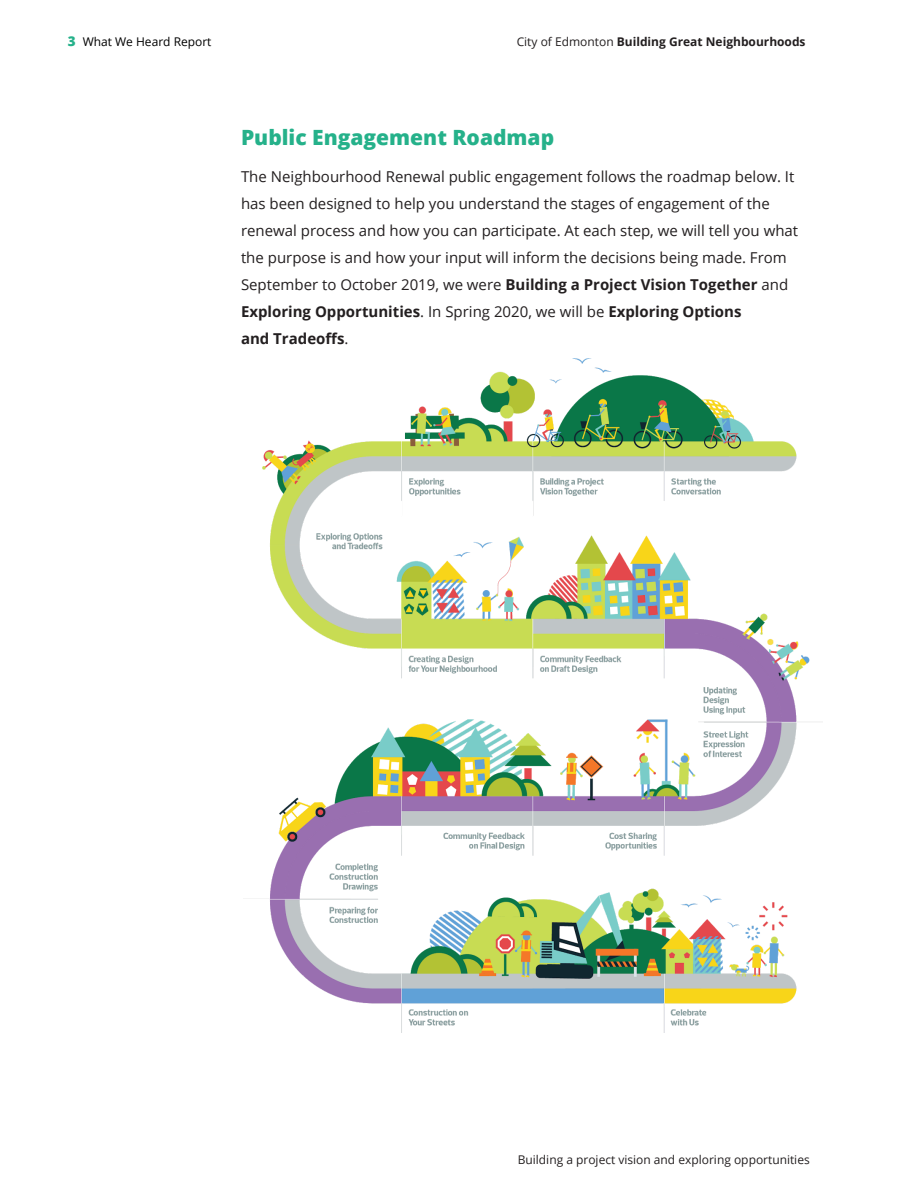
<style>
.page{position:relative;width:918px;height:1188px;background:#fff}
.page>*{position:absolute;margin:0;border:0;box-sizing:border-box;transform-origin:0 0}
.t1{font:800 21px "Open Sans";color:#25b18a}
.t2{font:15px/27px "Open Sans";color:#231f20}
.t3{font:12px "Open Sans";color:#231f20}
.t4{font:700 12px "Open Sans";color:#231f20}
.t5{font:12px "Open Sans";color:#000}
.s1{font-weight:800;font-size:13.5px;color:#25b18a}
.s2{font-weight:400}
.s3{font-weight:700}
</style>
<div class="page">
<img style="left:262px;top:359px;width:548px;height:674px">
<p class="t5" style="left:68px;top:34px;width:145px"><span class="s1">3</span> What We Heard Report</p>
<p class="t4" style="left:517px;top:33px;width:290px"><span class="s2">City of Edmonton</span> Building Great Neighbourhoods</p>
<p class="t1" style="left:241px;top:122px;width:315px">Public Engagement Roadmap</p>
<p class="t2" style="left:241px;top:163px;width:559px">The Neighbourhood Renewal public engagement follows the roadmap below. It has been designed to help you understand the stages of engagement of the renewal process and how you can participate. At each step, we will tell you what the purpose is and how your input will inform the decisions being made. From September to October 2019, we were <span class="s3">Building a Project Vision Together</span> and <span class="s3">Exploring Opportunities</span>. In Spring 2020, we will be <span class="s3">Exploring Options<br>and Tradeoffs</span>.</p>
<p class="t3" style="left:518px;top:1152px;width:294px">Building a project vision and exploring opportunities</p>
</div>
